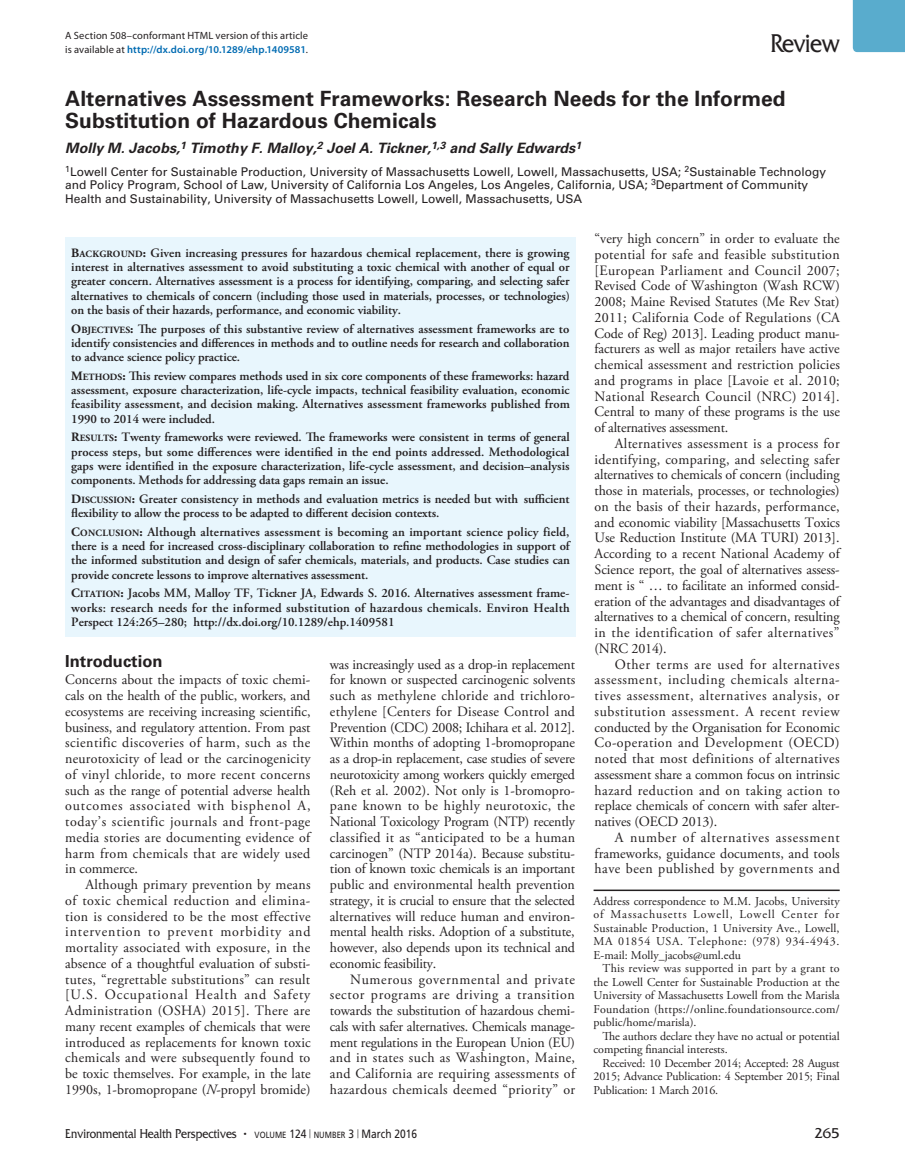
<style>
.page{position:relative;width:905px;height:1175px;background:#fff}
.page>*{position:absolute;margin:0;border:0;box-sizing:border-box;transform-origin:0 0}
.t1{font:27px "Friz Quadrata Std";letter-spacing:-.02em;color:#231f20;scale:.85 1}
.t2{font:700 21px/22.5px "Univers LT Std";color:#231f20}
.t3{font:700 16.5px "Univers LT Std";color:#231f20}
.t4{font:15px "Friz Quadrata Std";color:#231f20}
.t5{font:14.25px/15.8px "Adobe Garamond Pro";color:#231f20;text-align:justify}
.t6{font:italic 700 14.25px "Univers LT Std";color:#231f20}
.t7{font:13.5px "Friz Quadrata Std";color:#231f20;scale:.85 1}
.t8{font:600 12.75px/14.2px "Adobe Garamond Pro";letter-spacing:-.005em;color:#231f20;text-align:justify}
.t9{font:12px/13.5px "Adobe Garamond Pro";letter-spacing:-.005em;color:#231f20;text-align:justify}
.t10{font:12px/13.5px "Univers LT Std";color:#231f20}
.t11{font:10.5px/13.5px "Myriad Pro";letter-spacing:.015em;color:#231f20}
.s1{font-weight:600;color:#006bb2}
.s2{font-weight:700}
.s3{font-weight:700;font-size:9.6px}
.s4{font-style:italic}
.s5{font-size:12px}
.s6{font-family:"Frutiger LT Std";font-size:9px}
.s7{font-family:"Frutiger LT Std";font-size:12px}
.s8{font-family:"Frutiger LT Std";font-weight:300;font-size:9px}
</style>
<div class="page">
<div style="left:852px;top:0;width:52px;height:52px;background:#59accd"></div>
<hr style="left:593px;top:889px;width:246px;height:2px;background:#231f20">
<div style="left:65px;top:237px;width:510px;height:400px;background:#e8f6fd"></div>
<p class="t11" style="left:65px;top:29px;width:244px">A Section 508–conformant HTML version of this article is available at <span class="s1">http://dx.doi.org/10.1289/ehp.1409581</span>.</p>
<h1 class="t1" style="left:770px;top:28px;width:83px">Review</h1>
<h2 class="t2" style="left:65px;top:87px;width:722px">Alternatives Assessment Frameworks: Research Needs for the Informed<br>Substitution of Hazardous Chemicals</h2>
<p class="t6" style="left:65px;top:140px;width:517px">Molly M. Jacobs,<sup>1</sup> Timothy F. Malloy,<sup>2</sup> Joel A. Tickner,<sup>1,3</sup> and Sally Edwards<sup>1</sup></p>
<p class="t10" style="left:65px;top:165px;width:762px"><sup>1</sup>Lowell Center for Sustainable Production, University of Massachusetts Lowell, Lowell, Massachusetts, USA; <sup>2</sup>Sustainable Technology and Policy Program, School of Law, University of California Los Angeles, Los Angeles, California, USA; <sup>3</sup>Department of Community<br>Health and Sustainability, University of Massachusetts Lowell, Lowell, Massachusetts, USA</p>
<p class="t8" style="left:71px;top:246px;width:500px"><span class="s2">B</span><span class="s3">ACKGROUND</span><span class="s2">:</span> Given increasing pressures for hazardous chemical replacement, there is growing interest in alternatives assessment to avoid substituting a toxic chemical with another of equal or greater concern. Alternatives assessment is a process for identifying, comparing, and selecting safer alternatives to chemicals of concern (including those used in materials, processes, or technologies) on the basis of their hazards, performance, and economic viability.</p>
<p class="t8" style="left:71px;top:321px;width:500px"><span class="s2">O</span><span class="s3">BJECTIVES</span><span class="s2">:</span> The purposes of this substantive review of alternatives assessment frameworks are to identify consistencies and differences in methods and to outline needs for research and collaboration to advance science policy practice.</p>
<p class="t8" style="left:71px;top:369px;width:500px"><span class="s2">M</span><span class="s3">ETHODS</span><span class="s2">:</span> This review compares methods used in six core components of these frameworks: hazard assessment, exposure characterization, life-cycle impacts, technical feasibility evaluation, economic feasibility assessment, and decision making. Alternatives assessment frameworks published from 1990 to 2014 were included.</p>
<p class="t8" style="left:71px;top:430px;width:500px"><span class="s2">R</span><span class="s3">ESULTS</span><span class="s2">:</span> Twenty frameworks were reviewed. The frameworks were consistent in terms of general process steps, but some differences were identified in the end points addressed. Methodological gaps were identified in the exposure characterization, life-cycle assessment, and decision–analysis components. Methods for addressing data gaps remain an issue.</p>
<p class="t8" style="left:71px;top:492px;width:500px"><span class="s2">D</span><span class="s3">ISCUSSION</span><span class="s2">:</span> Greater consistency in methods and evaluation metrics is needed but with sufficient flexibility to allow the process to be adapted to different decision contexts.</p>
<p class="t8" style="left:71px;top:525px;width:500px"><span class="s2">C</span><span class="s3">ONCLUSION</span><span class="s2">:</span> Although alternatives assessment is becoming an important science policy field, there is a need for increased cross-disciplinary collaboration to refine methodologies in support of the informed substitution and design of safer chemicals, materials, and products. Case studies can provide concrete lessons to improve alternatives assessment.</p>
<p class="t8" style="left:71px;top:586px;width:500px"><span class="s2">C</span><span class="s3">ITATION</span><span class="s2">:</span> Jacobs MM, Malloy TF, Tickner JA, Edwards S. 2016. Alternatives assessment frame&shy;works: research needs for the informed substitution of hazardous chemicals. Environ Health Perspect 124:265–280; http://dx.doi.org/10.1289/ehp.1409581</p>
<p class="t3" style="left:65px;top:651px;width:99px">Introduction</p>
<p class="t5" style="left:65px;top:672px;width:247px">Concerns about the impacts of toxic chemi&shy;cals on the health of the public, workers, and ecosystems are receiving increasing scientific, business, and regulatory attention. From past scientific discoveries of harm, such as the neurotoxicity of lead or the carcinogenicity of vinyl chloride, to more recent concerns such as the range of potential adverse health outcomes associated with bisphenol A, today’s scientific journals and front-page media stories are documenting evidence of harm from chemicals that are widely used in commerce.</p>
<p class="t5" style="left:65px;top:877px;width:247px;text-indent:20px">Although primary prevention by means of toxic chemical reduction and elimina&shy;tion is considered to be the most effective intervention to prevent morbidity and mortality associated with exposure, in the absence of a thoughtful evaluation of substi&shy;tutes, “regrettable substitutions” can result [U.S. Occupational Health and Safety Administration (OSHA) 2015]. There are many recent examples of chemicals that were introduced as replacements for known toxic chemicals and were subsequently found to be toxic themselves. For example, in the late 1990s, 1-bromopropane (<span class="s4">N</span>-propyl bromide)</p>
<p class="t5" style="left:330px;top:656px;width:247px">was increasingly used as a drop-in replacement for known or suspected carcinogenic solvents such as methylene chloride and trichloro&shy;ethylene [Centers for Disease Control and Prevention (CDC) 2008; Ichihara et al. 2012].<br>Within months of adopting 1-bromopropane as a drop-in replacement, case studies of severe neurotoxicity among workers quickly emerged (Reh et al. 2002). Not only is 1-bromopro&shy;pane known to be highly neurotoxic, the National Toxicology Program (NTP) recently classified it as “anticipated to be a human carcinogen” (NTP 2014a). Because substitu&shy;tion of known toxic chemicals is an important public and environmental health prevention strategy, it is crucial to ensure that the selected alternatives will reduce human and environ&shy;mental health risks. Adoption of a substitute, however, also depends upon its technical and economic feasibility.</p>
<p class="t5" style="left:330px;top:971px;width:247px;text-indent:20px">Numerous governmental and private sector programs are driving a transition towards the substitution of hazardous chemi&shy;cals with safer alternatives. Chemicals manage&shy;ment regulations in the European Union (EU) and in states such as Washington, Maine, and California are requiring assessments of hazardous chemicals deemed “priority” or</p>
<p class="t5" style="left:594px;top:231px;width:247px">“very high concern” in order to evaluate the potential for safe and feasible substitution [European Parliament and Council 2007; Revised Code of Washington (Wash RCW)<br>2008; Maine Revised Statutes (Me Rev Stat)<br>2011; California Code of Regulations (CA Code of Reg) 2013]. Leading product manu&shy;facturers as well as major retailers have active chemical assessment and restriction policies and programs in place [Lavoie et al. 2010; National Research Council (NRC) 2014].<br>Central to many of these programs is the use of alternatives assessment.</p>
<p class="t5" style="left:594px;top:436px;width:247px;text-indent:20px">Alternatives assessment is a process for identifying, comparing, and selecting safer alternatives to chemicals of concern (including those in materials, processes, or technologies) on the basis of their hazards, performance, and economic viability [Massachusetts Toxics Use Reduction Institute (MA TURI) 2013].<br>According to a recent National Academy of Science report, the goal of alternatives assess&shy;ment is “ … to facilitate an informed consid&shy;eration of the advantages and disadvantages of alternatives to a chemical of concern, resulting in the identification of safer alternatives” (NRC 2014).</p>
<p class="t5" style="left:594px;top:656px;width:247px;text-indent:20px">Other terms are used for alternatives assessment, including chemicals alterna&shy;tives assessment, alternatives analysis, or substitution assessment. A recent review conducted by the Organisation for Economic Co-operation and Development (OECD) noted that most definitions of alternatives assessment share a common focus on intrinsic hazard reduction and on taking action to replace chemicals of concern with safer alter&shy;natives (OECD 2013).</p>
<p class="t5" style="left:594px;top:830px;width:247px;text-indent:20px">A number of alternatives assessment frameworks, guidance documents, and tools have been published by governments and</p>
<p class="t9" style="left:593px;top:894px;width:247px">Address correspondence to M.M. Jacobs, University of Massachusetts Lowell, Lowell Center for Sustainable Production, 1 University Ave., Lowell, MA 01854 USA. Telephone: (978) 934-4943.<br>E-mail: Molly_jacobs@uml.edu</p>
<p class="t9" style="left:593px;top:962px;width:248px;text-indent:9px">This review was supported in part by a grant to the Lowell Center for Sustainable Production at the University of Massachusetts Lowell from the Marisla Foundation (https://online.foundationsource.com/ public/home/marisla).</p>
<p class="t9" style="left:593px;top:1029px;width:247px;text-indent:9px">The authors declare they have no actual or potential competing financial interests.</p>
<p class="t9" style="left:593px;top:1056px;width:248px;text-indent:9px">Received: 10 December 2014; Accepted: 28 August 2015; Advance Publication: 4 September 2015; Final Publication: 1 March 2016.</p>
<p class="t7" style="left:65px;top:1125px;width:415px">Environmental Health Perspectives <span class="s5">•</span> <span class="s6">VOLUME</span> <span class="s7">124</span> <span class="s8">|</span> <span class="s6">NUMBER</span> <span class="s7">3</span> <span class="s8">|</span> <span class="s7">March 2016</span></p>
<p class="t4" style="left:814px;top:1124px;width:27px">265</p>
</div>
